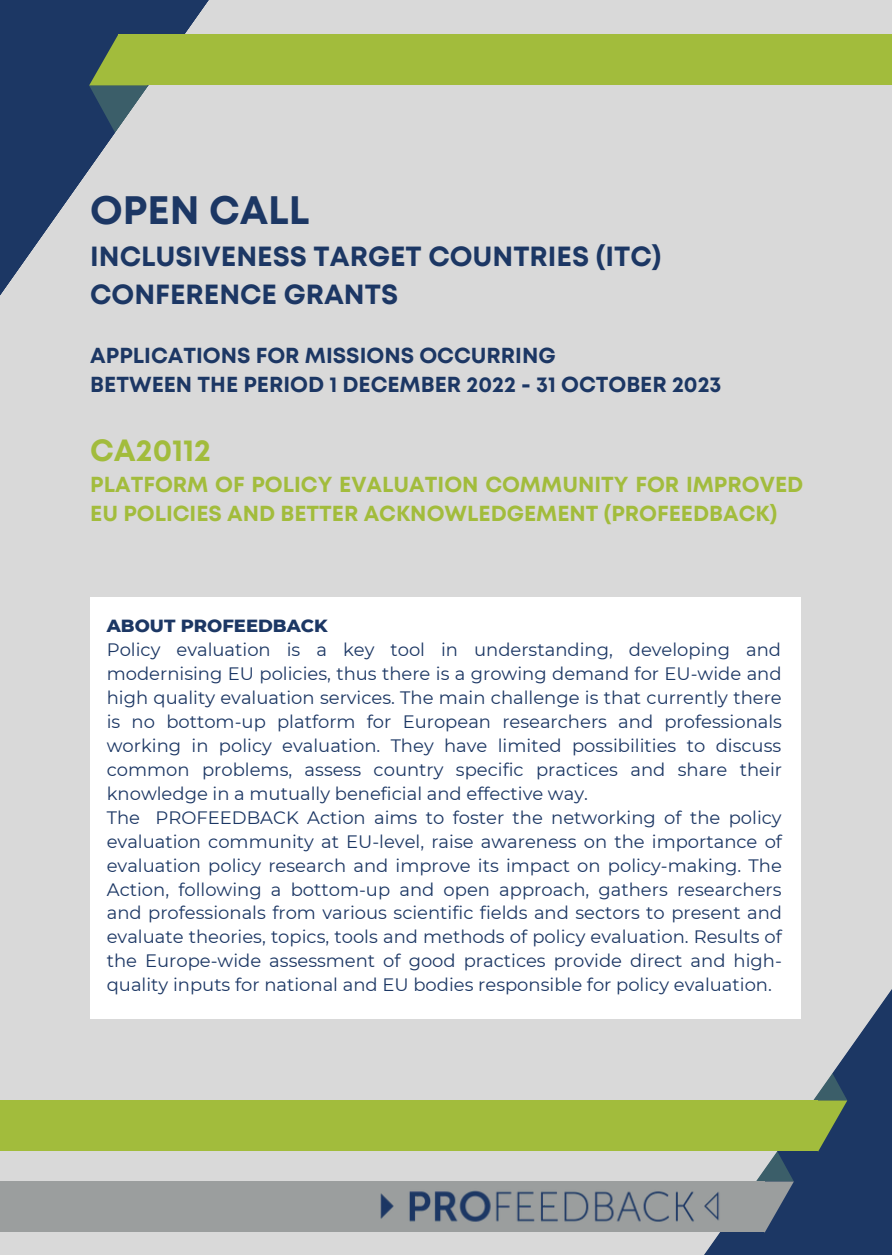
<style>
.page{position:relative;width:892px;height:1258px;background:#fff}
.page>*{position:absolute;margin:0;border:0;box-sizing:border-box;transform-origin:0 0}
.t1{font:700 39.6px "Mont";color:#1c3764}
.t2{font:700 30.6px "Mont";color:#a2bc3c}
.t3{font:700 27.6px/38.1px "Mont";color:#1c3764}
.t4{font:700 21.6px/29.1px "Mont";color:#a2bc3c}
.t5{font:700 21.6px/29.1px "Mont";color:#1c3764}
.t6{font:18px/24px "Montserrat";color:#1c3764}
.t7{font:800 18px "Montserrat";color:#1c3764}
</style>
<div class="page">
<div style="left:0;top:0;width:891px;height:1255px;background:#d9d9d9"></div>
<div style="left:0;top:1181px;width:764px;height:51px;background:#9b9e9e"></div>
<img style="left:283px;top:1151px;width:534px;height:104px">
<div style="left:0;top:1100px;width:817px;height:51px;background:#a2bc3c"></div>
<svg style="left:704px;top:1019px;width:143px;height:213px"></svg>
<div style="left:118px;top:34px;width:773px;height:51px;background:#a2bc3c"></div>
<svg style="left:89px;top:34px;width:89px;height:132px"></svg>
<div style="left:90px;top:597px;width:710px;height:422px;background:#fff"></div>
<h1 class="t1" style="left:90px;top:195px;width:221px">OPEN CALL</h1>
<h3 class="t3" style="left:90px;top:239px;width:572px">INCLUSIVENESS TARGET COUNTRIES (ITC)<br>CONFERENCE GRANTS</h3>
<p class="t5" style="left:90px;top:343px;width:632px">APPLICATIONS FOR MISSIONS OCCURRING<br>BETWEEN THE PERIOD 1 DECEMBER 2022 - 31 OCTOBER 2023</p>
<h2 class="t2" style="left:90px;top:439px;width:122px">CA20112</h2>
<p class="t4" style="left:90px;top:471px;width:714px">PLATFORM OF POLICY EVALUATION COMMUNITY FOR IMPROVED<br>EU POLICIES AND BETTER ACKNOWLEDGEMENT (PROFEEDBACK)</p>
<p class="t7" style="left:107px;top:615px;width:222px">ABOUT PROFEEDBACK</p>
<p class="t6" style="left:107px;top:638px;width:676px">Policy evaluation is a key tool in understanding, developing and modernising EU policies, thus there is a growing demand for EU-wide and high quality evaluation services. The main challenge is that currently there is no bottom-up platform for European researchers and professionals working in policy evaluation. They have limited possibilities to discuss common problems, assess country specific practices and share their knowledge in a mutually beneficial and effective way.<br>The PROFEEDBACK Action aims to foster the networking of the policy evaluation community at EU-level, raise awareness on the importance of evaluation policy research and improve its impact on policy-making. The Action, following a bottom-up and open approach, gathers researchers and professionals from various scientific fields and sectors to present and evaluate theories, topics, tools and methods of policy evaluation. Results of the Europe-wide assessment of good practices provide direct and high&shy;quality inputs for national and EU bodies responsible for policy evaluation.</p>
</div>
